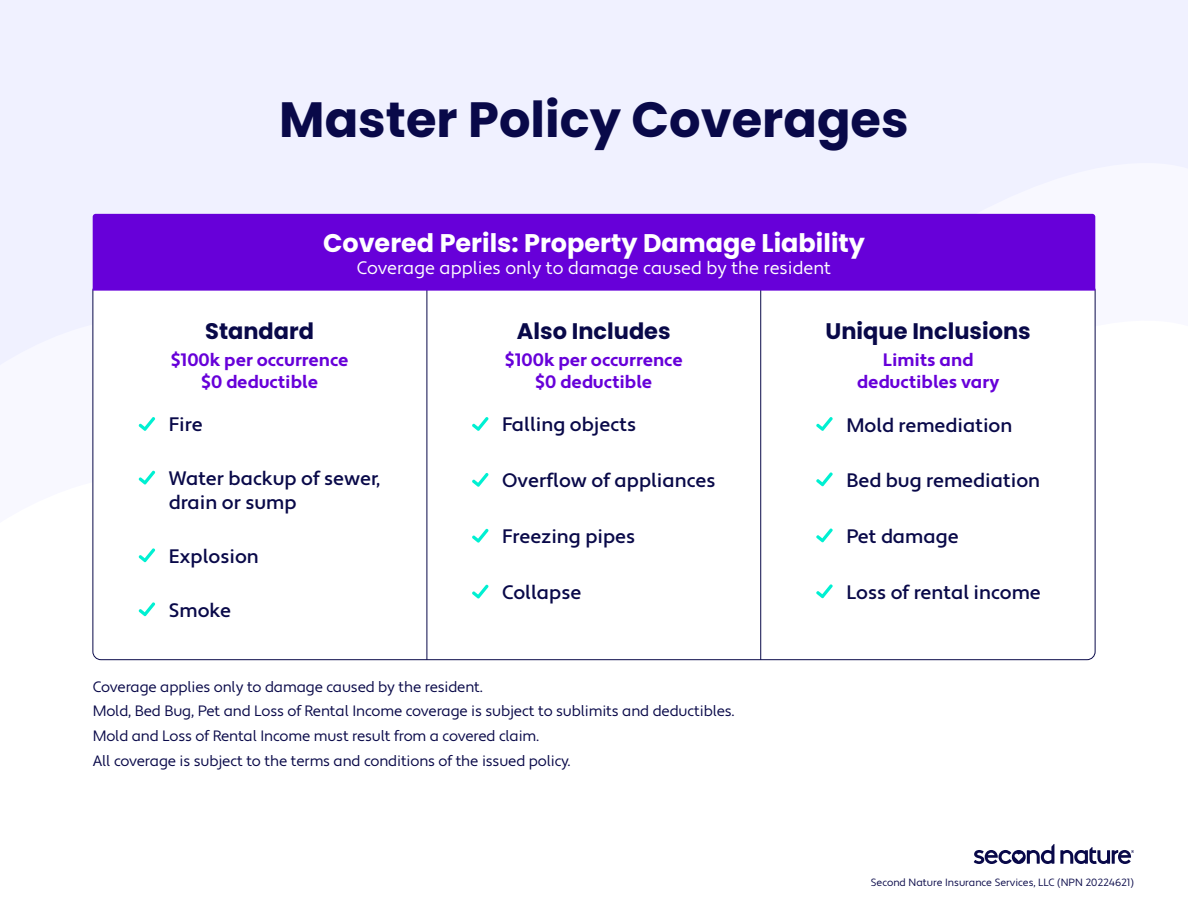
<style>
.page{position:relative;width:1188px;height:918px;background:#fff}
.page>*{position:absolute;margin:0;border:0;box-sizing:border-box;transform-origin:0 0}
.t1{font:700 49.5px "Poppins";color:#090949}
.t2{font:700 25.5px "Poppins";color:#fff}
.t3{font:700 22.5px "Poppins";color:#090949}
.Check_mark_text{font:500 19.5px/23.4px "Apertura";color:#090949}
.t4{font:700 18px "Apertura";color:#6700d9}
.t5{font:18px "Apertura";color:#fff}
.Body_copy{font:15px "Apertura";letter-spacing:-.01em;color:#090949}
.Body_copy-2{font:10.5px "Apertura";color:#090949}
</style>
<div class="page">
<svg style="left:974px;top:844px;width:80px;height:20px"></svg>
<svg style="left:1060px;top:847px;width:74px;height:17px"></svg>
<div style="left:0;top:0;width:1188px;height:427px;background:#f0f1ff"></div>
<div style="left:93px;top:283px;width:1002px;height:377px;background:#fff;border-radius:8px"></div>
<svg style="left:816px;top:417px;width:17px;height:14px"></svg>
<svg style="left:816px;top:472px;width:17px;height:14px"></svg>
<svg style="left:816px;top:528px;width:17px;height:15px"></svg>
<svg style="left:816px;top:584px;width:17px;height:14px"></svg>
<svg style="left:472px;top:417px;width:17px;height:14px"></svg>
<svg style="left:472px;top:473px;width:17px;height:14px"></svg>
<svg style="left:472px;top:529px;width:17px;height:14px"></svg>
<svg style="left:472px;top:585px;width:17px;height:14px"></svg>
<svg style="left:139px;top:417px;width:16px;height:14px"></svg>
<svg style="left:139px;top:471px;width:16px;height:14px"></svg>
<svg style="left:139px;top:548px;width:16px;height:14px"></svg>
<svg style="left:139px;top:602px;width:16px;height:14px"></svg>
<hr style="left:427px;top:289px;width:1px;height:371px;background:#090949">
<hr style="left:760px;top:289px;width:1px;height:371px;background:#090949">
<div style="left:93px;top:214px;width:1002px;height:77px;background:#6700d9"></div>
<p class="t1" style="left:279px;top:91px;width:631px">Master Policy Coverages</p>
<p class="t2" style="left:323px;top:229px;width:543px">Covered Perils: Property Damage Liability</p>
<p class="t5" style="left:357px;top:257px;width:476px">Coverage applies only to damage caused by the resident</p>
<p class="t3" style="left:205px;top:318px;width:110px">Standard</p>
<p class="t4" style="left:171px;top:349px;width:179px">$100k per occurrence</p>
<p class="t4" style="left:201px;top:370px;width:118px">$0 deductible</p>
<p class="Check_mark_text" style="left:169px;top:414px;width:35px">Fire</p>
<p class="Check_mark_text" style="left:169px;top:468px;width:213px">Water backup of sewer, drain or sump</p>
<p class="Check_mark_text" style="left:169px;top:545px;width:92px">Explosion</p>
<p class="Check_mark_text" style="left:169px;top:599px;width:64px">Smoke</p>
<p class="t3" style="left:517px;top:318px;width:155px">Also Includes</p>
<p class="t4" style="left:505px;top:349px;width:179px">$100k per occurrence</p>
<p class="t4" style="left:535px;top:370px;width:118px">$0 deductible</p>
<p class="Check_mark_text" style="left:502px;top:414px;width:135px">Falling objects</p>
<p class="Check_mark_text" style="left:502px;top:469px;width:215px">Overflow of appliances</p>
<p class="Check_mark_text" style="left:502px;top:525px;width:135px">Freezing pipes</p>
<p class="Check_mark_text" style="left:502px;top:581px;width:81px">Collapse</p>
<p class="Body_copy" style="left:93px;top:677px;width:392px">Coverage applies only to damage caused by the resident.</p>
<p class="Body_copy" style="left:93px;top:702px;width:644px">Mold, Bed Bug, Pet and Loss of Rental Income coverage is subject to sublimits and deductibles.</p>
<p class="Body_copy" style="left:93px;top:727px;width:448px">Mold and Loss of Rental Income must result from a covered claim.</p>
<p class="Body_copy" style="left:93px;top:752px;width:479px">All coverage is subject to the terms and conditions of the issued policy.</p>
<p class="t3" style="left:826px;top:318px;width:207px">Unique Inclusions</p>
<p class="t4" style="left:883px;top:349px;width:92px">Limits and</p>
<p class="t4" style="left:857px;top:370px;width:144px">deductibles vary</p>
<p class="Check_mark_text" style="left:846px;top:414px;width:168px">Mold remediation</p>
<p class="Check_mark_text" style="left:846px;top:469px;width:195px">Bed bug remediation</p>
<p class="Check_mark_text" style="left:846px;top:526px;width:114px">Pet damage</p>
<p class="Check_mark_text" style="left:846px;top:581px;width:196px">Loss of rental income</p>
<p class="Body_copy-2" style="left:871px;top:876px;width:265px">Second Nature Insurance Services, LLC (NPN 20224621)</p>
</div>
